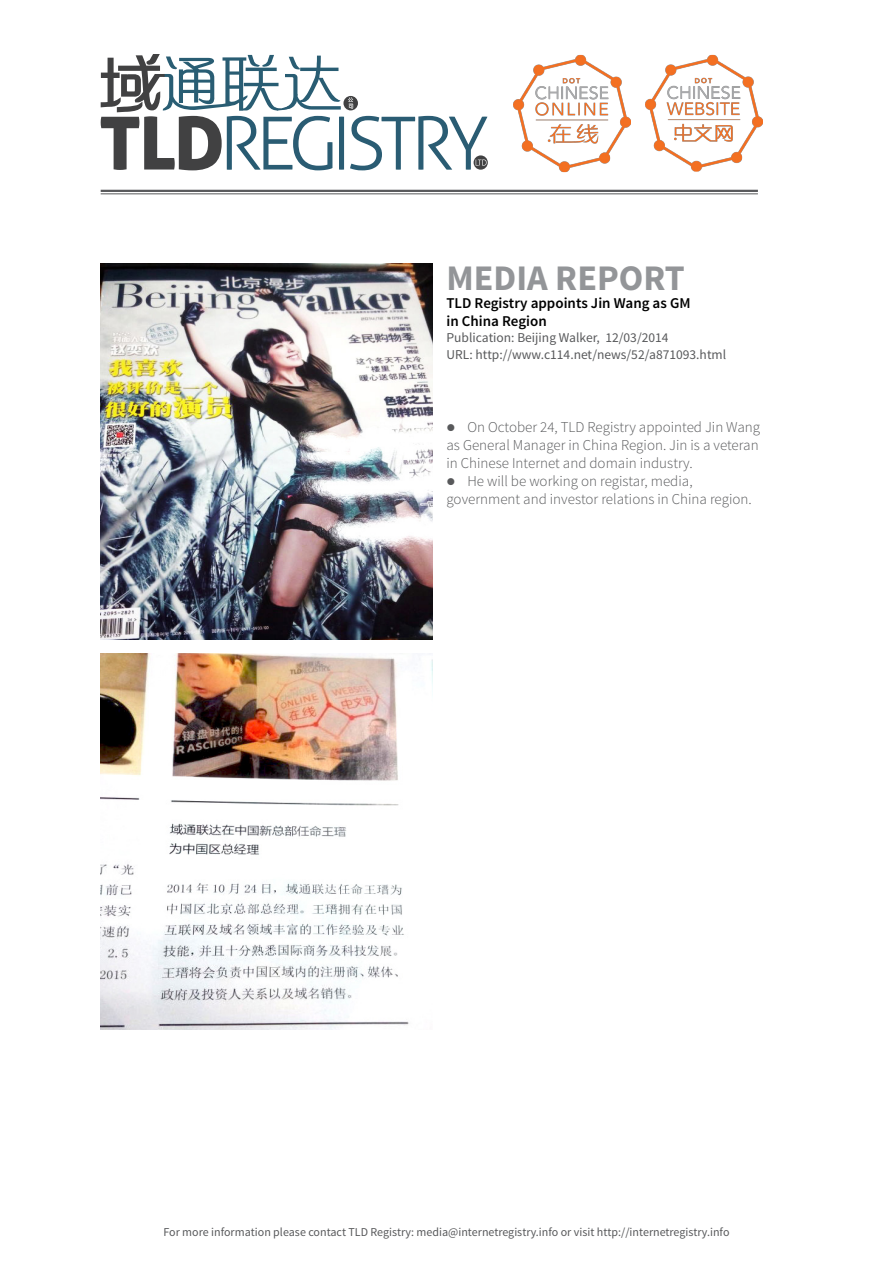
<style>
.page{position:relative;width:893px;height:1263px;background:#fff}
.page>*{position:absolute;margin:0;border:0;box-sizing:border-box;transform-origin:0 0}
.t1{font:700 36px "Source Sans Pro";color:#939598}
.t2{font:300 15px/18px "Source Sans Pro";color:#58595b;text-align:justify}
.t3{font:600 15px/18px "Source Sans Pro";color:#000}
.t4{font:13.5px/16.2px "Source Sans Pro";color:#58595b}
.t5{font:12px "Source Sans Pro";color:#58595b}
</style>
<div class="page">
<svg style="left:101px;top:54px;width:386px;height:116px"></svg>
<img style="left:513px;top:54px;width:117px;height:119px">
<img style="left:646px;top:54px;width:117px;height:118px">
<hr style="left:101px;top:190px;width:657px;height:2px;background:#58595b">
<hr style="left:101px;top:193px;width:657px;height:1px;background:#58595b">
<img style="left:101px;top:263px;width:331px;height:376px">
<img style="left:101px;top:653px;width:331px;height:376px">
<h1 class="t1" style="left:446px;top:255px;width:240px">MEDIA REPORT</h1>
<p class="t3" style="left:446px;top:295px;width:245px">TLD Registry appoints Jin Wang as GM in China Region</p>
<p class="t4" style="left:446px;top:330px;width:281px">Publication: Beijing Walker, 12/03/2014<br>URL: http://www.c114.net/news/52/a871093.html</p>
<p class="t2" style="left:446px;top:418px;width:315px">● On October 24, TLD Registry appointed Jin Wang as General Manager in China Region. Jin is a veteran in Chinese Internet and domain industry.</p>
<p class="t2" style="left:446px;top:472px;width:307px">● He will be working on registar, media, government and investor relations in China region.</p>
<p class="t5" style="left:163px;top:1224px;width:567px">For more information please contact TLD Registry: media@internetregistry.info or visit http://internetregistry.info</p>
</div>
